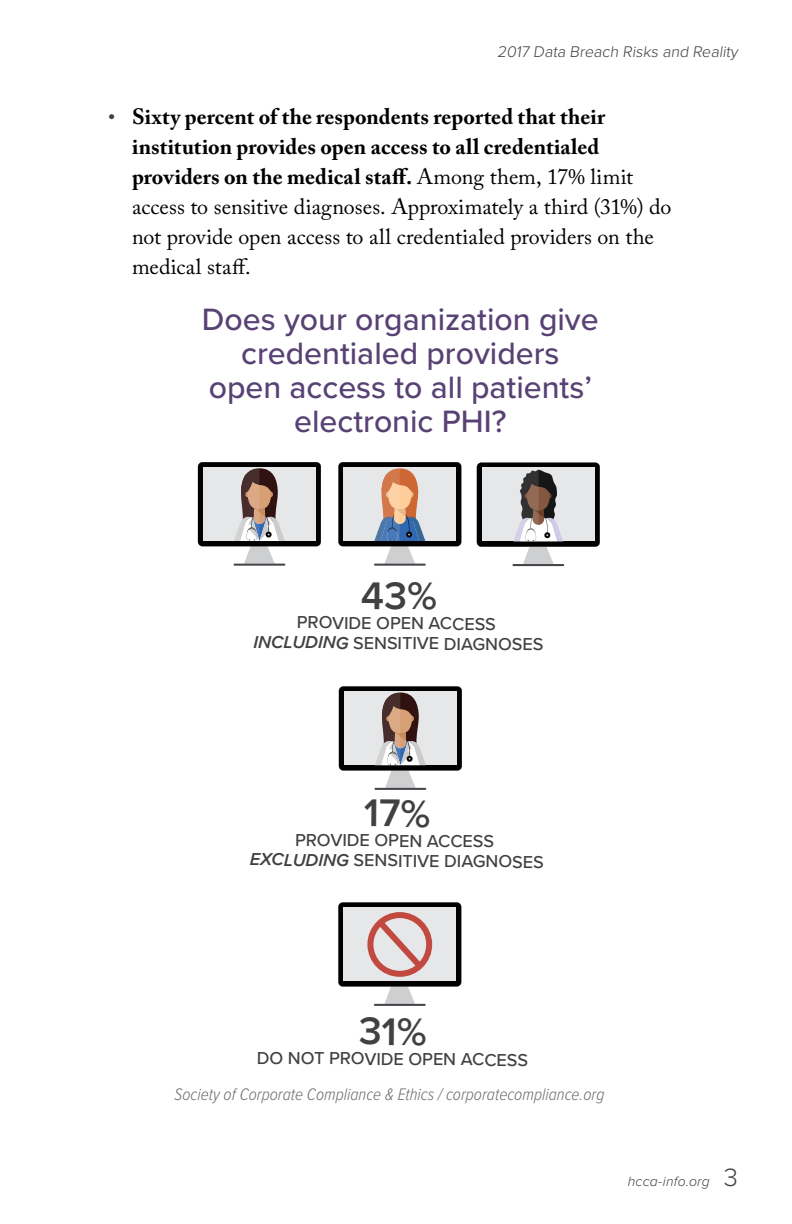
<style>
.page{position:relative;width:792px;height:1224px;background:#fff}
.page>*{position:absolute;margin:0;border:0;box-sizing:border-box;transform-origin:0 0}
.t1{font:600 40px "Proxima Nova";color:#414042}
.t2{font:500 32px/34px "Proxima Nova";color:#584274;text-align:center}
.t3{font:22px/30px "Adobe Caslon Pro";color:#000}
.t4{font:500 18px/20.4px "Proxima Nova";letter-spacing:-.02em;color:#414042;text-align:center}
.t5{font:italic 300 17.4px "Proxima Nova Cond";color:#6d6e70}
.t6{font:300 16px "Proxima Nova";color:#414042}
.t7{font:italic 300 14px "Proxima Nova";letter-spacing:.015em;color:#414042}
.s1{font-family:"Proxima Nova";font-weight:600;color:#414042}
.s2{font-weight:700}
.s3{font-weight:600;font-style:italic}
.s4{font-style:normal;font-size:26px}
</style>
<div class="page">
<hr style="left:234px;top:564px;width:51px;height:2px;background:#434448">
<hr style="left:374px;top:564px;width:52px;height:2px;background:#434448">
<hr style="left:512px;top:564px;width:52px;height:2px;background:#434448">
<svg style="left:198px;top:462px;width:123px;height:102px"></svg>
<hr style="left:375px;top:788px;width:51px;height:2px;background:#434448">
<svg style="left:339px;top:686px;width:123px;height:102px"></svg>
<hr style="left:374px;top:1004px;width:52px;height:2px;background:#434448">
<svg style="left:338px;top:462px;width:123px;height:102px;background:#b9b3b2"></svg>
<svg style="left:477px;top:463px;width:123px;height:101px"></svg>
<svg style="left:338px;top:902px;width:123px;height:102px;background:#c3b6b5"></svg>
<p class="t6" style="left:497px;top:40px;width:245px">2017 Data Breach Risks and Reality</p>
<p class="t3" style="left:132px;top:102px;width:541px;text-indent:-24px"><span class="s1">•</span> <span class="s2">Sixty percent of the respondents reported that their institution provides open access to all credentialed providers on the medical staff.</span> Among them, 17% limit access to sensitive diagnoses. Approximately a third (31%) do not provide open access to all credentialed providers on the medical staff.</p>
<h2 class="t2" style="left:202px;top:301px;width:398px">Does your organization give credentialed providers open access to all patients’ electronic PHI?</h2>
<h1 class="t1" style="left:361px;top:573px;width:78px">43%</h1>
<p class="t4" style="left:254px;top:612px;width:292px">PROVIDE OPEN ACCESS<br><span class="s3">INCLUDING</span> SENSITIVE DIAGNOSES</p>
<h1 class="t1" style="left:364px;top:790px;width:68px">17%</h1>
<p class="t4" style="left:250px;top:830px;width:296px">PROVIDE OPEN ACCESS<br><span class="s3">EXCLUDING</span> SENSITIVE DIAGNOSES</p>
<h1 class="t1" style="left:359px;top:1008px;width:70px">31%</h1>
<p class="t4" style="left:257px;top:1048px;width:273px">DO NOT PROVIDE OPEN ACCESS</p>
<p class="t5" style="left:174px;top:1081px;width:432px">Society of Corporate Compliance &amp; Ethics / corporatecompliance.org</p>
<p class="t7" style="left:628px;top:1174px;width:112px">hcca-info.org <span class="s4">3</span></p>
</div>
